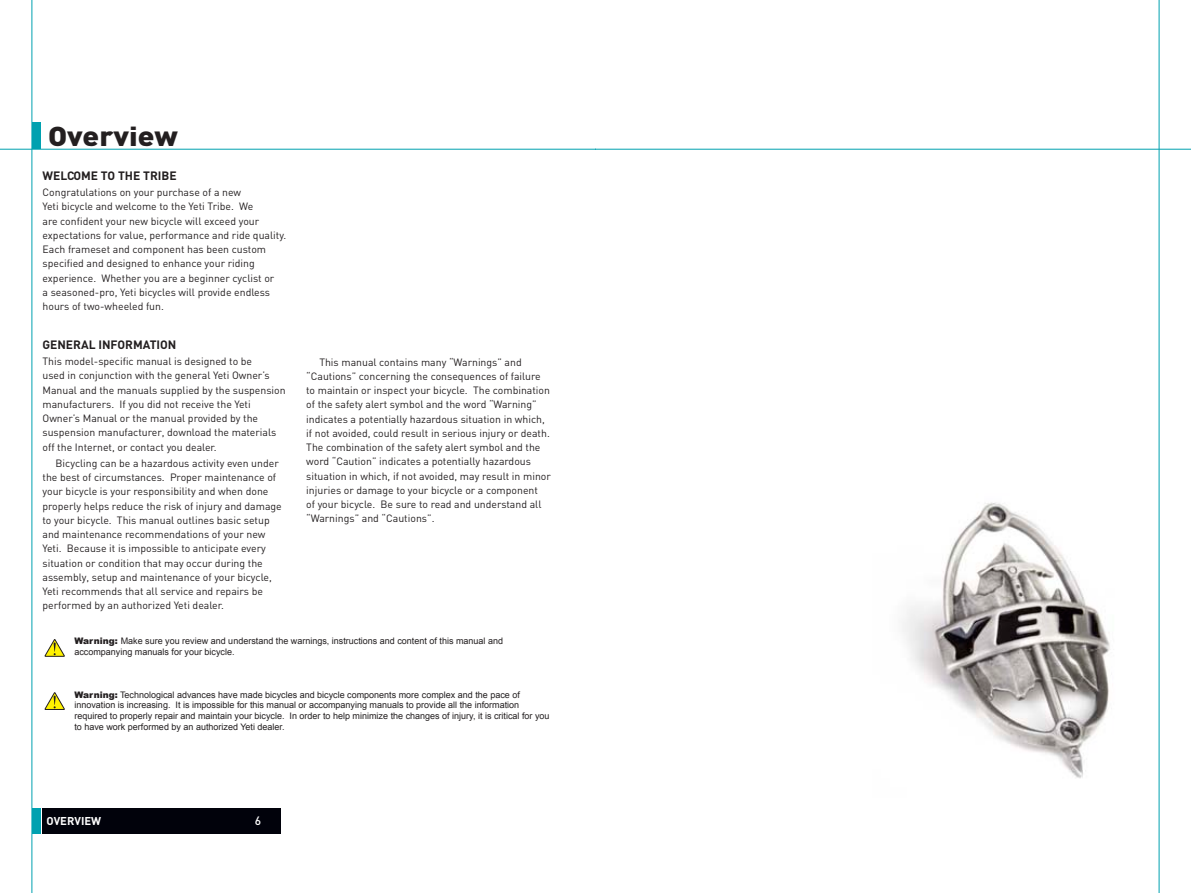
<style>
.page{position:relative;width:1191px;height:893px;background:#fff}
.page>*{position:absolute;margin:0;border:0;box-sizing:border-box;transform-origin:0 0}
.t1{font:900 27px "DIN";color:#231f20;scale:1.11 1}
.t2{font:700 12px "DIN";color:#231f20}
.t3{font:500 12px "DIN";color:#fff}
.t4{font:700 11.25px "DIN";color:#fff}
.t5{font:10.5px/14.2px "DIN";color:#231f20}
.t6{font:9px/10.8px "Arial";color:#231f20}
.s1{font-weight:900}
</style>
<div class="page">
<hr style="left:32px;top:0;width:1px;height:893px;background:#00a1b0">
<hr style="left:0;top:149px;width:595px;height:1px;background:#00a1b0">
<div style="left:32px;top:122px;width:9px;height:27px;background:#00a1b0"></div>
<div style="left:32px;top:808px;width:9px;height:25px;background:#00a1b0"></div>
<div style="left:255px;top:808px;width:25px;height:25px;background:#01020b"></div>
<hr style="left:1158px;top:0;width:1px;height:893px;background:#00a1b0">
<hr style="left:595px;top:149px;width:596px;height:1px;background:#00a1b0">
<div style="left:42px;top:808px;width:213px;height:25px;background:#01020b"></div>
<img style="left:902px;top:502px;width:208px;height:276px">
<svg style="left:44px;top:639px;width:21px;height:18px"></svg>
<svg style="left:44px;top:692px;width:21px;height:18px"></svg>
<h1 class="t1" style="left:48px;top:118px;width:118px">Overview</h1>
<p class="t2" style="left:43px;top:168px;width:136px">WELCOME TO THE TRIBE</p>
<p class="t5" style="left:43px;top:185px;width:245px">Congratulations on your purchase of a new<br>Yeti bicycle and welcome to the Yeti Tribe. We<br>are confident your new bicycle will exceed your expectations for value, performance and ride quality.<br>Each frameset and component has been custom specified and designed to enhance your riding experience. Whether you are a beginner cyclist or<br>a seasoned-pro, Yeti bicycles will provide endless hours of two-wheeled fun.</p>
<p class="t2" style="left:43px;top:336px;width:135px">GENERAL INFORMATION</p>
<p class="t5" style="left:43px;top:354px;width:245px">This model-specific manual is designed to be<br>used in conjunction with the general Yeti Owner’s Manual and the manuals supplied by the suspension manufacturers. If you did not receive the Yeti Owner’s Manual or the manual provided by the suspension manufacturer, download the materials off the Internet, or contact you dealer.</p>
<p class="t5" style="left:43px;top:456px;width:241px;text-indent:13px">Bicycling can be a hazardous activity even under the best of circumstances. Proper maintenance of your bicycle is your responsibility and when done properly helps reduce the risk of injury and damage to your bicycle. This manual outlines basic setup and maintenance recommendations of your new Yeti. Because it is impossible to anticipate every situation or condition that may occur during the assembly, setup and maintenance of your bicycle, Yeti recommends that all service and repairs be performed by an authorized Yeti dealer.</p>
<p class="t6" style="left:74px;top:636px;width:430px"><span class="s1">Warning:</span> Make sure you review and understand the warnings, instructions and content of this manual and accompanying manuals for your bicycle.</p>
<p class="t6" style="left:74px;top:689px;width:477px"><span class="s1">Warning:</span> Technological advances have made bicycles and bicycle components more complex and the pace of innovation is increasing. It is impossible for this manual or accompanying manuals to provide all the information required to properly repair and maintain your bicycle. In order to help minimize the changes of injury, it is critical for you to have work performed by an authorized Yeti dealer.</p>
<p class="t5" style="left:306px;top:355px;width:246px;text-indent:13px">This manual contains many “Warnings” and “Cautions” concerning the consequences of failure to maintain or inspect your bicycle. The combination of the safety alert symbol and the word “Warning” indicates a potentially hazardous situation in which, if not avoided, could result in serious injury or death.<br>The combination of the safety alert symbol and the word “Caution” indicates a potentially hazardous situation in which, if not avoided, may result in minor injuries or damage to your bicycle or a component<br>of your bicycle. Be sure to read and understand all “Warnings” and “Cautions”.</p>
<p class="t4" style="left:47px;top:813px;width:56px">OVERVIEW</p>
<p class="t3" style="left:255px;top:813px;width:8px">6</p>
</div>
